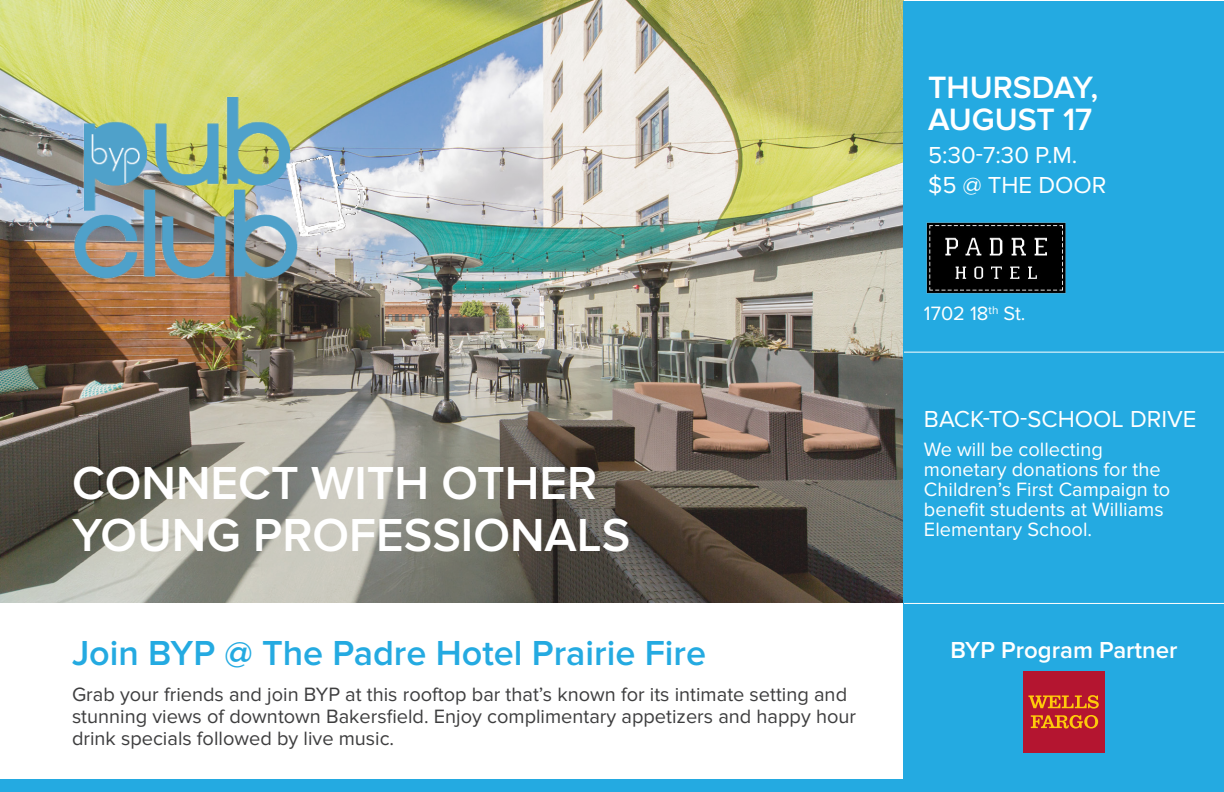
<style>
.page{position:relative;width:1224px;height:792px;background:#fff}
.page>*{position:absolute;margin:0;border:0;box-sizing:border-box;transform-origin:0 0}
.t1{font:600 48px/52px "Proxima Nova";color:#fff}
.t2{font:600 36px "Proxima Nova";color:#24aae1}
.t3{font:600 32px/32px "Proxima Nova";color:#fff}
.t4{font:24px "Proxima Nova";color:#fff}
.t5{font:600 24px "Proxima Nova";color:#fff}
.t6{font:20px/22px "Proxima Nova";color:#3e3e3f}
.t7{font:20px/20px "Proxima Nova";color:#fff}
</style>
<div class="page">
<img style="left:0;top:1px;width:904px;height:602px">
<img style="left:72px;top:98px;width:293px;height:207px">
<div style="left:904px;top:1px;width:320px;height:791px;background:#24aae1"></div>
<img style="left:926px;top:222px;width:140px;height:72px">
<div style="left:1023px;top:671px;width:82px;height:82px;background:#b41530"></div>
<svg style="left:1028px;top:695px;width:71px;height:33px"></svg>
<hr style="left:904px;top:603px;width:320px;height:1px;background:#fff">
<hr style="left:904px;top:352px;width:320px;height:1px;background:#fff">
<div style="left:0;top:780px;width:913px;height:12px;background:#24aae1"></div>
<p class="t1" style="left:72px;top:458px;width:560px">CONNECT WITH OTHER<br>YOUNG PROFESSIONALS</p>
<p class="t2" style="left:72px;top:632px;width:636px">Join BYP @ The Padre Hotel Prairie Fire</p>
<p class="t6" style="left:72px;top:683px;width:786px">Grab your friends and join BYP at this rooftop bar that’s known for its intimate setting and stunning views of downtown Bakersfield. Enjoy complimentary appetizers and happy hour drink specials followed by live music.</p>
<p class="t3" style="left:928px;top:72px;width:172px">THURSDAY,<br>AUGUST 17</p>
<p class="t4" style="left:928px;top:141px;width:151px">5:30-7:30 P.M.</p>
<p class="t4" style="left:928px;top:171px;width:180px">$5 @ THE DOOR</p>
<p class="t7" style="left:924px;top:304px;width:103px">1702 18<sup>th</sup> St.</p>
<p class="t4" style="left:924px;top:405px;width:274px">BACK-TO-SCHOOL DRIVE</p>
<p class="t7" style="left:924px;top:440px;width:248px">We will be collecting monetary donations for the<br>Children’s First Campaign to benefit students at Williams<br>Elementary School.</p>
<p class="t5" style="left:950px;top:636px;width:229px">BYP Program Partner</p>
</div>
